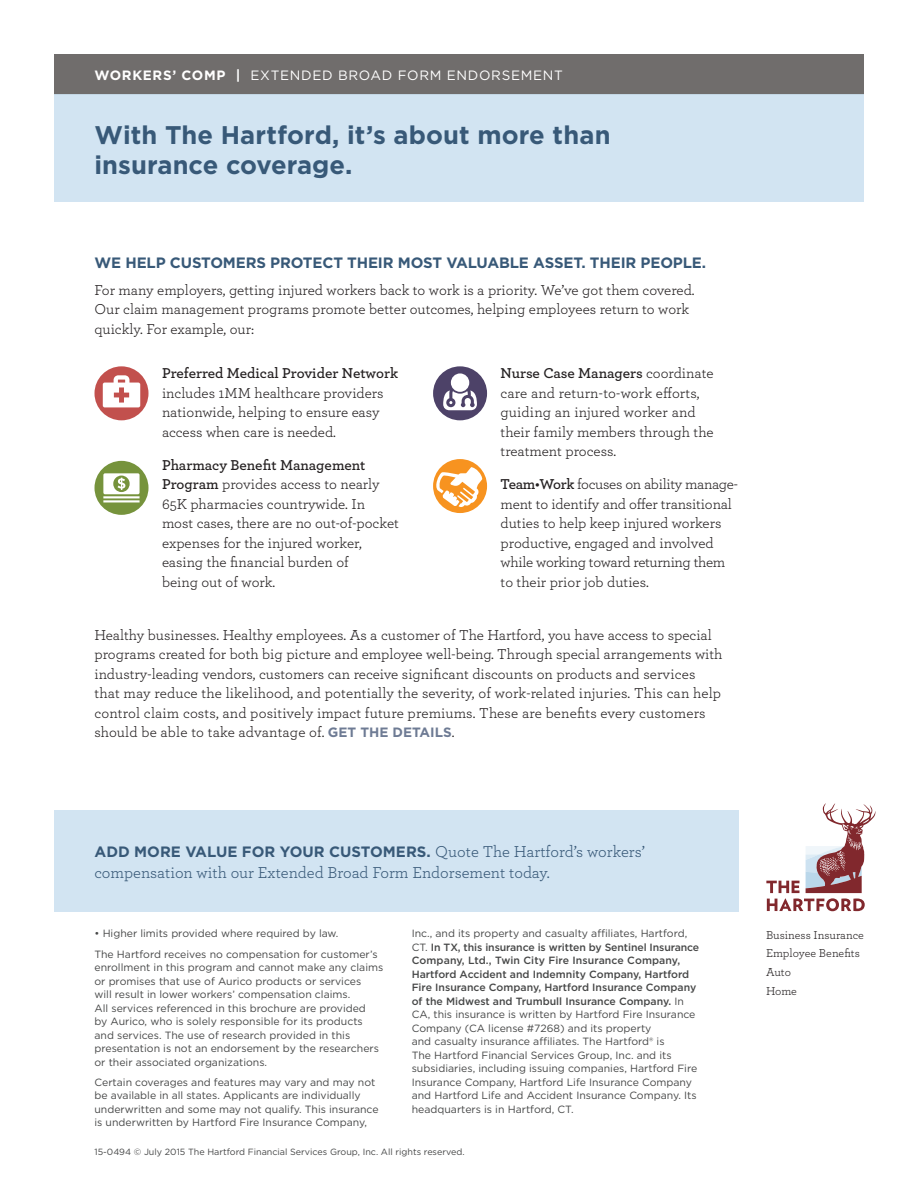
<style>
.page{position:relative;width:918px;height:1188px;background:#fff}
.page>*{position:absolute;margin:0;border:0;box-sizing:border-box;transform-origin:0 0}
.t1{font:700 25.5px/30px "Gotham";letter-spacing:.005em;color:#385978}
.t2{font:16.5px "Archer";color:#385978}
.Body{font:15px/19.5px "Archer";color:#231f20}
.Subhead{font:700 15px "Gotham";letter-spacing:-.01em;color:#385978}
.t3{font:13.5px "Gotham";letter-spacing:.05em;color:#fff}
.t4{font:12px "Archer";color:#231f20}
.Disclaimer_7_9{font:10.5px/13.5px "Gotham";color:#464747}
.Copyright__6_9{font:9px "Gotham";color:#464747}
.s1{font-weight:700}
.s2{font-weight:600}
.s3{font-family:"Gotham";font-weight:700;font-size:13.5px;color:#6e7b94}
.s4{font-family:"Archer";font-weight:400;font-size:16.5px}
.s5{font-weight:500}
</style>
<div class="page">
<div style="left:54px;top:54px;width:810px;height:40px;background:#706d6c"></div>
<div style="left:54px;top:810px;width:685px;height:101px;background:#cde2f1"></div>
<svg style="left:766px;top:803px;width:110px;height:108px"></svg>
<div style="left:54px;top:94px;width:810px;height:108px;background:#cde2f1"></div>
<div style="left:94px;top:366px;width:54px;height:54px;background:#c2504d;border-radius:50%"></div>
<svg style="left:103px;top:375px;width:37px;height:32px"></svg>
<div style="left:433px;top:459px;width:54px;height:54px;background:#f79320;border-radius:50%"></div>
<svg style="left:434px;top:467px;width:48px;height:40px"></svg>
<div style="left:94px;top:461px;width:54px;height:54px;background:#76933c;border-radius:50%"></div>
<svg style="left:103px;top:473px;width:37px;height:29px"></svg>
<div style="left:433px;top:366px;width:54px;height:54px;background:#4d4268;border-radius:50%"></div>
<svg style="left:443px;top:373px;width:34px;height:37px"></svg>
<p class="t3" style="left:94px;top:66px;width:470px"><span class="s1">WORKERS’ COMP |</span> EXTENDED BROAD FORM ENDORSEMENT</p>
<p class="t1" style="left:95px;top:120px;width:518px">With The Hartford, it’s about more than insurance coverage.</p>
<p class="Subhead" style="left:94px;top:253px;width:613px">WE HELP CUSTOMERS PROTECT THEIR MOST VALUABLE ASSET. THEIR PEOPLE.</p>
<p class="Body" style="left:94px;top:279px;width:602px">For many employers, getting injured workers back to work is a priority. We’ve got them covered.<br>Our claim management programs promote better outcomes, helping employees return to work quickly. For example, our:</p>
<p class="Body" style="left:162px;top:363px;width:238px"><span class="s2">Preferred Medical Provider Network </span>includes 1MM healthcare providers nationwide, helping to ensure easy access when care is needed.</p>
<p class="Body" style="left:162px;top:454px;width:238px"><span class="s2">Pharmacy Benefit Management<br>Program</span> provides access to nearly<br>65K pharmacies countrywide. In most cases, there are no out-of-pocket expenses for the injured worker, easing the financial burden of<br>being out of work.</p>
<p class="Body" style="left:501px;top:363px;width:215px"><span class="s2">Nurse Case Managers</span> coordinate care and return-to-work efforts, guiding an injured worker and their family members through the treatment process.</p>
<p class="Body" style="left:501px;top:474px;width:239px"><span class="s2">Team•Work</span> focuses on ability manage&shy;ment to identify and offer transitional duties to help keep injured workers productive, engaged and involved while working toward returning them to their prior job duties.</p>
<p class="Body" style="left:94px;top:624px;width:630px">Healthy businesses. Healthy employees. As a customer of The Hartford, you have access to special programs created for both big picture and employee well-being. Through special arrangements with industry-leading vendors, customers can receive significant discounts on products and services that may reduce the likelihood, and potentially the severity, of work-related injuries. This can help control claim costs, and positively impact future premiums. These are benefits every customers should be able to take advantage of. <span class="s3">GET THE DETAILS</span>.</p>
<p class="Subhead" style="left:94px;top:841px;width:552px">ADD MORE VALUE FOR YOUR CUSTOMERS. <span class="s4">Quote The Hartford’s workers’</span></p>
<p class="t2" style="left:94px;top:861px;width:457px">compensation with our Extended Broad Form Endorsement today.</p>
<p class="Disclaimer_7_9" style="left:94px;top:927px;width:246px">• Higher limits provided where required by law.</p>
<p class="Disclaimer_7_9" style="left:94px;top:947px;width:290px">The Hartford receives no compensation for customer’s enrollment in this program and cannot make any claims or promises that use of Aurico products or services<br>will result in lower workers’ compensation claims.<br>All services referenced in this brochure are provided<br>by Aurico, who is solely responsible for its products and services. The use of research provided in this presentation is not an endorsement by the researchers or their associated organizations.</p>
<p class="Disclaimer_7_9" style="left:94px;top:1075px;width:286px">Certain coverages and features may vary and may not be available in all states. Applicants are individually underwritten and some may not qualify. This insurance is underwritten by Hartford Fire Insurance Company,</p>
<p class="Disclaimer_7_9" style="left:412px;top:927px;width:289px">Inc., and its property and casualty affiliates, Hartford, CT. <span class="s5">In TX, this insurance is written by Sentinel Insurance Company, Ltd., Twin City Fire Insurance Company, Hartford Accident and Indemnity Company, Hartford Fire Insurance Company, Hartford Insurance Company of the Midwest and Trumbull Insurance Company.</span> In CA, this insurance is written by Hartford Fire Insurance Company (CA license #7268) and its property<br>and casualty insurance affiliates. The Hartford® is<br>The Hartford Financial Services Group, Inc. and its subsidiaries, including issuing companies, Hartford Fire Insurance Company, Hartford Life Insurance Company and Hartford Life and Accident Insurance Company. Its headquarters is in Hartford, CT.</p>
<p class="Copyright__6_9" style="left:94px;top:1146px;width:372px">15-0494 © July 2015 The Hartford Financial Services Group, Inc. All rights reserved.</p>
<p class="t4" style="left:766px;top:926px;width:99px">Business Insurance</p>
<p class="t4" style="left:766px;top:945px;width:95px">Employee Benefits</p>
<p class="t4" style="left:766px;top:964px;width:26px">Auto</p>
<p class="t4" style="left:766px;top:983px;width:33px">Home</p>
</div>
